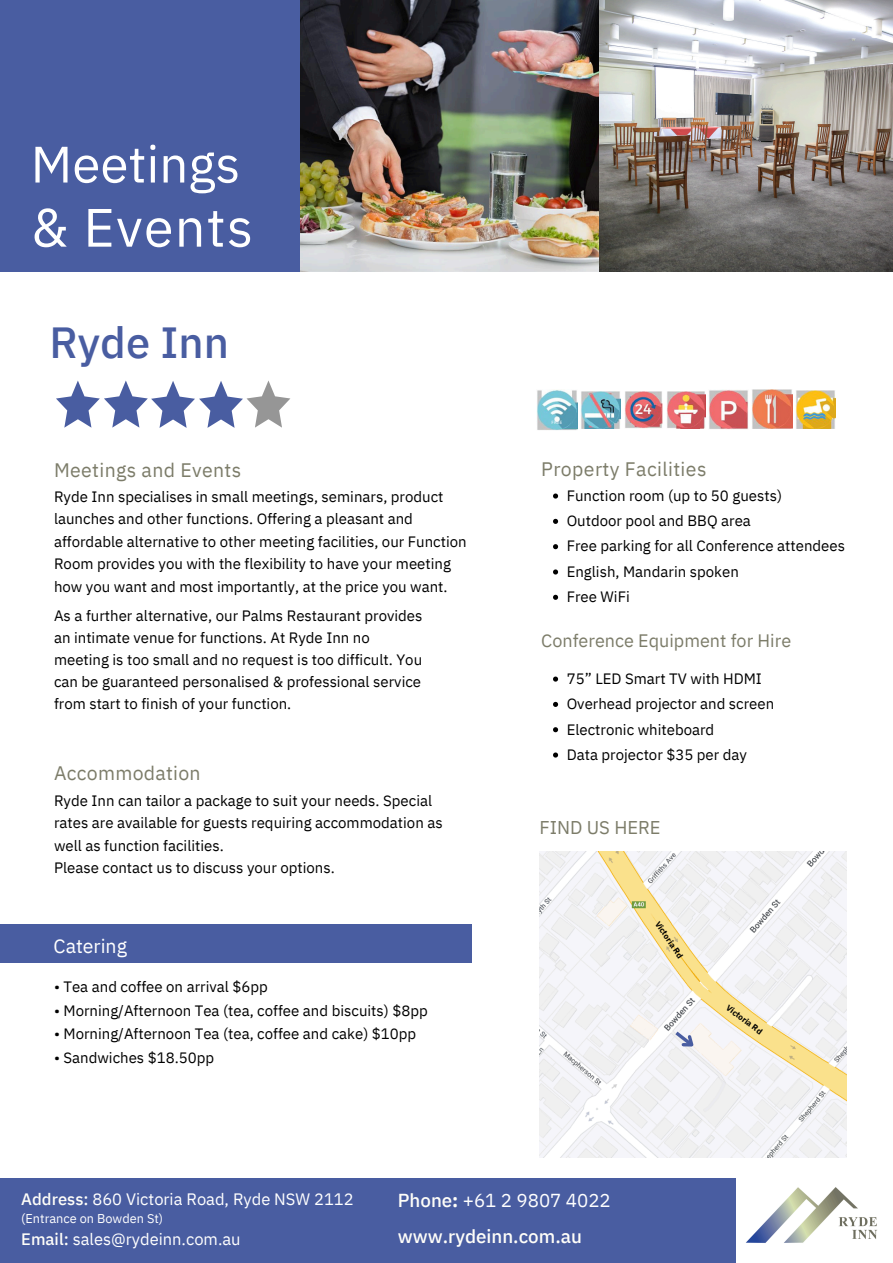
<style>
.page{position:relative;width:893px;height:1263px;background:#fff}
.page>*{position:absolute;margin:0;border:0;box-sizing:border-box;transform-origin:0 0}
.t1{font:54px "IBM Plex Sans";letter-spacing:.025em;color:#fff}
.t2{font:51.15px "IBM Plex Sans";color:#fff}
.t3{font:500 43.5px "IBM Plex Sans";color:#495da1}
.t4{font:19.5px "IBM Plex Sans";letter-spacing:.02em;color:#7c7c69}
.t5{font:19.5px "IBM Plex Sans";color:#fff}
.t6{font:500 18.75px/36px "IBM Plex Sans";color:#fffef9}
.t7{font:18.45px "IBM Plex Sans";color:#7c7c69}
.t8{font:18px "IBM Plex Sans";color:#7c7c69}
.t9{font:16.5px "IBM Plex Sans";color:#fff}
.t10{font:15px/22.5px "IBM Plex Sans";color:#000}
.t11{font:12.75px "IBM Plex Sans";color:#fff}
.t12{font:700 8.25px "IBM Plex Sans";color:#000}
.t13{font:4.5px "IBM Plex Sans";color:#fff}
.s1{font-weight:500;color:#fffef9}
.s2{font-weight:700}
.s3{font-weight:400;color:#fff}
</style>
<div class="page">
<div style="left:0;top:924px;width:471px;height:39px;background:#495da1"></div>
<img style="left:299px;top:0;width:593px;height:272px">
<div style="left:0;top:1177px;width:892px;height:85px;background:#495da1"></div>
<div style="left:0;top:0;width:299px;height:272px;background:#495da1"></div>
<img style="left:537px;top:390px;width:40px;height:40px">
<img style="left:580px;top:391px;width:40px;height:38px">
<img style="left:625px;top:391px;width:37px;height:37px">
<img style="left:667px;top:391px;width:38px;height:37px">
<img style="left:708px;top:389px;width:40px;height:40px">
<img style="left:752px;top:390px;width:40px;height:38px">
<img style="left:795px;top:390px;width:41px;height:39px">
<svg style="left:56px;top:380px;width:234px;height:48px"></svg>
<img style="left:540px;top:851px;width:306px;height:307px">
<svg style="left:671px;top:1028px;width:31px;height:28px"></svg>
<img style="left:736px;top:1177px;width:156px;height:85px">
<svg style="left:553px;top:676px;width:5px;height:6px"></svg>
<svg style="left:553px;top:702px;width:5px;height:5px"></svg>
<svg style="left:553px;top:727px;width:5px;height:5px"></svg>
<svg style="left:553px;top:752px;width:5px;height:5px"></svg>
<svg style="left:553px;top:493px;width:5px;height:6px"></svg>
<svg style="left:553px;top:519px;width:5px;height:5px"></svg>
<svg style="left:553px;top:544px;width:5px;height:5px"></svg>
<svg style="left:553px;top:569px;width:5px;height:5px"></svg>
<svg style="left:553px;top:595px;width:5px;height:5px"></svg>
<h3 class="t2" style="left:31px;top:130px;width:211px">Meetings</h3>
<h3 class="t1" style="left:31px;top:191px;width:224px">&amp; Events</h3>
<p class="t3" style="left:49px;top:314px;width:181px">Ryde Inn</p>
<h6 class="t13" style="left:551px;top:419px;width:12px">FREE</h6>
<p class="t4" style="left:54px;top:457px;width:189px">Meetings and Events</p>
<p class="t4" style="left:541px;top:456px;width:167px">Property Facilities</p>
<h4 class="t10" style="left:54px;top:485px;width:414px">Ryde Inn specialises in small meetings, seminars, product launches and other functions. Offering a pleasant and affordable alternative to other meeting facilities, our Function Room provides you with the flexibility to have your meeting how you want and most importantly, at the price you want.</h4>
<h4 class="t10" style="left:54px;top:604px;width:370px;line-height:21.9px">As a further alternative, our Palms Restaurant provides an intimate venue for functions. At Ryde Inn no meeting is too small and no request is too difficult. You can be guaranteed personalised &amp; professional service from start to finish of your function.</h4>
<p class="t4" style="left:54px;top:760px;width:148px">Accommodation</p>
<h5 class="t10" style="left:54px;top:789px;width:390px">Ryde Inn can tailor a package to suit your needs. Special rates are available for guests requiring accommodation as well as function facilities.<br>Please contact us to discuss your options.</h5>
<h4 class="t5" style="left:54px;top:933px;width:75px">Catering</h4>
<h4 class="t10" style="left:54px;top:975px;width:215px">• Tea and coffee on arrival $6pp</h4>
<h4 class="t10" style="left:54px;top:999px;width:375px">• Morning/Afternoon Tea (tea, coffee and biscuits) $8pp</h4>
<h4 class="t10" style="left:54px;top:1022px;width:364px">• Morning/Afternoon Tea (tea, coffee and cake) $10pp</h4>
<h4 class="t10" style="left:54px;top:1046px;width:162px">• Sandwiches $18.50pp</h4>
<p class="t10" style="left:567px;top:484px;width:217px">Function room (up to 50 guests)</p>
<p class="t10" style="left:567px;top:509px;width:186px">Outdoor pool and BBQ area</p>
<p class="t10" style="left:567px;top:535px;width:280px">Free parking for all Conference attendees</p>
<p class="t10" style="left:567px;top:560px;width:174px">English, Mandarin spoken</p>
<p class="t10" style="left:567px;top:585px;width:65px">Free WiFi</p>
<h6 class="t8" style="left:541px;top:629px;width:251px">Conference Equipment for Hire</h6>
<h5 class="t10" style="left:567px;top:667px;width:197px">75” LED Smart TV with HDMI</h5>
<h4 class="t10" style="left:567px;top:692px;width:209px">Overhead projector and screen</h4>
<h5 class="t10" style="left:567px;top:718px;width:149px">Electronic whiteboard</h5>
<h4 class="t10" style="left:567px;top:743px;width:182px">Data projector $35 per day</h4>
<p class="t7" style="left:539px;top:815px;width:123px">FIND US HERE</p>
<p class="t12" style="left:662px;top:919px;width:44px;rotate:56deg">Victoria Rd</p>
<h5 class="t12" style="left:730px;top:1002px;width:44px;rotate:37deg">Victoria Rd</h5>
<p class="t9" style="left:21px;top:1188px;width:334px"><span class="s1">Address:</span> 860 Victoria Road, Ryde NSW 2112</p>
<p class="t11" style="left:21px;top:1210px;width:143px">(Entrance on Bowden St)</p>
<p class="t9" style="left:21px;top:1227px;width:221px"><span class="s1">Email:</span> sales@rydeinn.com.au</p>
<h4 class="t6" style="left:398px;top:1181px;width:214px">Phone<span class="s2">:</span> <span class="s3">+61 2 9807 4022 </span>www.rydeinn.com.au</h4>
</div>
